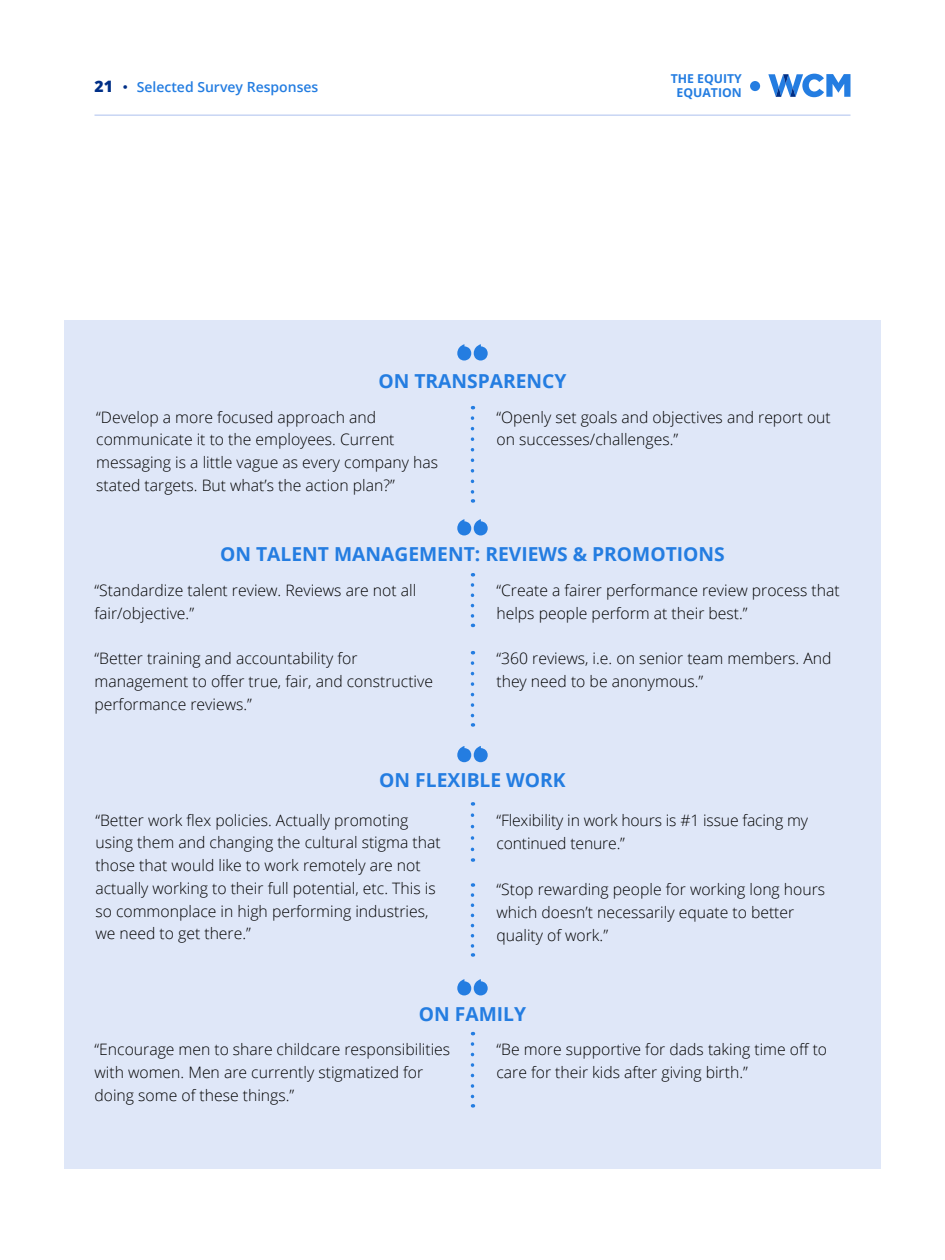
<style>
.page{position:relative;width:945px;height:1260px;background:#fff}
.page>*{position:absolute;margin:0;border:0;box-sizing:border-box;transform-origin:0 0}
.t1{font:700 19.25px "Open Sans";color:#247de1}
.t2{font:300 15.75px/22.8px "Open Sans";color:#000}
.t3{font:600 14px "Open Sans";color:#247de1}
.t4{font:700 12.25px "Open Sans";color:#247de1}
.s1{font-weight:800;font-size:15.75px;color:#002f87}
.s2{font-family:"Source Code Variable";font-weight:400;color:#002f87}
</style>
<div class="page">
<svg style="left:768px;top:74px;width:82px;height:23px"></svg>
<hr style="left:94px;top:115px;width:756px;height:1px;background:#acc0ee">
<div style="left:750px;top:81px;width:10px;height:10px;background:#247de1;border-radius:50%"></div>
<div style="left:64px;top:320px;width:817px;height:849px;background:#dfe7f8"></div>
<svg style="left:457px;top:344px;width:31px;height:17px"></svg>
<svg style="left:457px;top:519px;width:31px;height:16px"></svg>
<svg style="left:457px;top:746px;width:31px;height:16px"></svg>
<svg style="left:457px;top:979px;width:31px;height:16px"></svg>
<svg style="left:471px;top:418px;width:3px;height:85px"></svg>
<svg style="left:471px;top:585px;width:3px;height:42px"></svg>
<svg style="left:471px;top:663px;width:3px;height:64px"></svg>
<svg style="left:471px;top:815px;width:3px;height:47px"></svg>
<svg style="left:471px;top:895px;width:3px;height:62px"></svg>
<svg style="left:471px;top:1044px;width:3px;height:64px"></svg>
<p class="t4" style="left:671px;top:70px;width:73px">THE EQUITY</p>
<p class="t3" style="left:94px;top:78px;width:225px"><span class="s1">21</span> <span class="s2">·</span> Selected Survey Responses</p>
<p class="t4" style="left:677px;top:84px;width:67px">EQUATION</p>
<p class="t1" style="left:378px;top:367px;width:190px">ON TRANSPARENCY</p>
<p class="t2" style="left:96px;top:405px;width:343px">“Develop a more focused approach and communicate it to the employees. Current messaging is a little vague as every company has stated targets. But what’s the action plan?”</p>
<p class="t2" style="left:496px;top:405px;width:336px">“Openly set goals and objectives and report out on successes/challenges.”</p>
<p class="t1" style="left:220px;top:540px;width:506px">ON TALENT MANAGEMENT: REVIEWS &amp; PROMOTIONS</p>
<p class="t2" style="left:95px;top:578px;width:323px">“Standardize talent review. Reviews are not all fair/objective.”</p>
<p class="t2" style="left:95px;top:647px;width:340px">“Better training and accountability for management to offer true, fair, and constructive performance reviews.”</p>
<p class="t2" style="left:496px;top:578px;width:345px">“Create a fairer performance review process that helps people perform at their best.”</p>
<p class="t2" style="left:496px;top:646px;width:337px">“360 reviews, i.e. on senior team members. And they need to be anonymous.”</p>
<p class="t1" style="left:379px;top:767px;width:188px">ON FLEXIBLE WORK</p>
<p class="t2" style="left:95px;top:808px;width:347px">“Better work flex policies. Actually promoting using them and changing the cultural stigma that those that would like to work remotely are not actually working to their full potential, etc. This is so commonplace in high performing industries, we need to get there.”</p>
<p class="t2" style="left:496px;top:808px;width:313px">“Flexibility in work hours is #1 issue facing my continued tenure.”</p>
<p class="t2" style="left:496px;top:878px;width:330px">“Stop rewarding people for working long hours which doesn’t necessarily equate to better quality of work.”</p>
<p class="t1" style="left:419px;top:1000px;width:109px">ON FAMILY</p>
<p class="t2" style="left:95px;top:1038px;width:357px">“Encourage men to share childcare responsibilities with women. Men are currently stigmatized for doing some of these things.”</p>
<p class="t2" style="left:496px;top:1038px;width:332px">“Be more supportive for dads taking time off to care for their kids after giving birth.”</p>
</div>
